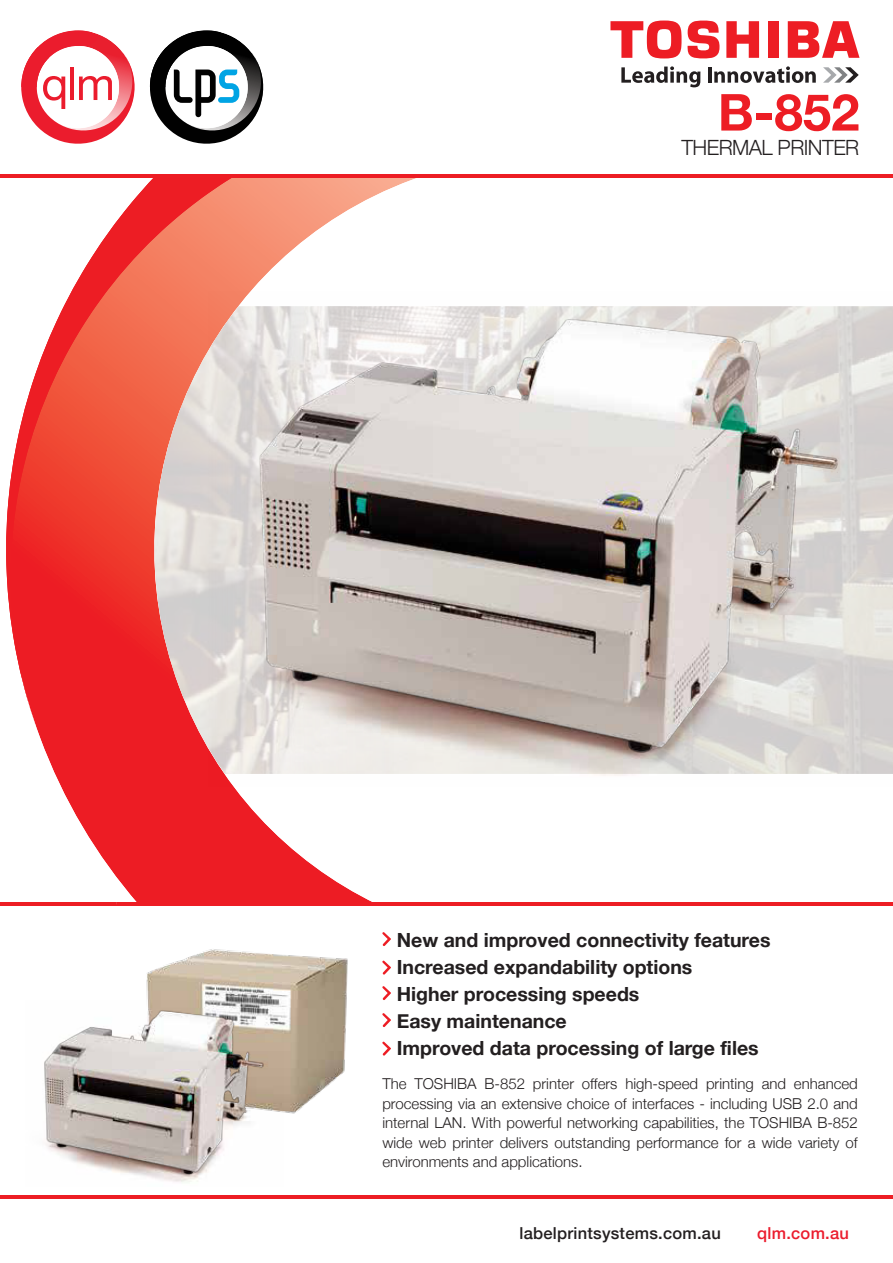
<style>
.page{position:relative;width:893px;height:1263px;background:#fff}
.page>*{position:absolute;margin:0;border:0;box-sizing:border-box;transform-origin:0 0}
.t1{font:700 51px "Helvetica Neue";color:#ed1d24}
.t2{font:300 21px "Helvetica Neue";letter-spacing:-.025em;color:#231f20}
.t3{font:700 19.5px/27px "Helvetica Neue";color:#231f20}
.t4{font:500 16.5px "Helvetica Neue";letter-spacing:.015em;color:#231f20}
.t5{font:500 16.5px "Helvetica Neue";letter-spacing:.015em;color:#eb1c2d}
.t6{font:300 15px/19.5px "Helvetica Neue";color:#231f20;text-align:justify}
</style>
<div class="page">
<hr style="left:0;top:902px;width:893px;height:3px;background:#ed1d24">
<hr style="left:0;top:1195px;width:893px;height:4px;background:#ed1d24">
<svg style="left:610px;top:21px;width:72px;height:37px"></svg>
<div style="left:768px;top:21px;width:11px;height:37px;background:#ed1d24"></div>
<svg style="left:726px;top:21px;width:33px;height:37px"></svg>
<svg style="left:788px;top:21px;width:71px;height:37px"></svg>
<svg style="left:688px;top:20px;width:31px;height:39px"></svg>
<svg style="left:823px;top:67px;width:36px;height:16px"></svg>
<svg style="left:621px;top:66px;width:79px;height:21px"></svg>
<hr style="left:708px;top:67px;width:3px;height:16px;background:#231f20">
<svg style="left:714px;top:66px;width:102px;height:17px"></svg>
<svg style="left:21px;top:30px;width:243px;height:114px"></svg>
<svg style="left:40px;top:178px;width:376px;height:726px"></svg>
<svg style="left:6px;top:178px;width:228px;height:560px"></svg>
<hr style="left:0;top:174px;width:893px;height:4px;background:#ed1d24">
<svg style="left:382px;top:932px;width:9px;height:14px"></svg>
<svg style="left:382px;top:961px;width:9px;height:13px"></svg>
<svg style="left:382px;top:986px;width:9px;height:14px"></svg>
<svg style="left:382px;top:1013px;width:9px;height:14px"></svg>
<svg style="left:382px;top:1042px;width:9px;height:13px"></svg>
<img style="left:146px;top:949px;width:202px;height:165px">
<img style="left:208px;top:292px;width:685px;height:494px">
<img style="left:44px;top:1000px;width:239px;height:182px">
<h1 class="t1" style="left:718px;top:93px;width:143px">B-852</h1>
<h2 class="t2" style="left:681px;top:139px;width:179px">THERMAL PRINTER</h2>
<h3 class="t3" style="left:397px;top:928px;width:375px">New and improved connectivity features<br>Increased expandability options<br>Higher processing speeds<br>Easy maintenance<br>Improved data processing of large files</h3>
<p class="t6" style="left:382px;top:1075px;width:477px">The TOSHIBA B-852 printer offers high-speed printing and enhanced processing via an extensive choice of interfaces - including USB 2.0 and internal LAN. With powerful networking capabilities, the TOSHIBA B-852 wide web printer delivers outstanding performance for a wide variety of environments and applications.</p>
<p class="t4" style="left:519px;top:1226px;width:203px">labelprintsystems.com.au</p>
<p class="t5" style="left:757px;top:1226px;width:93px">qlm.com.au</p>
</div>
